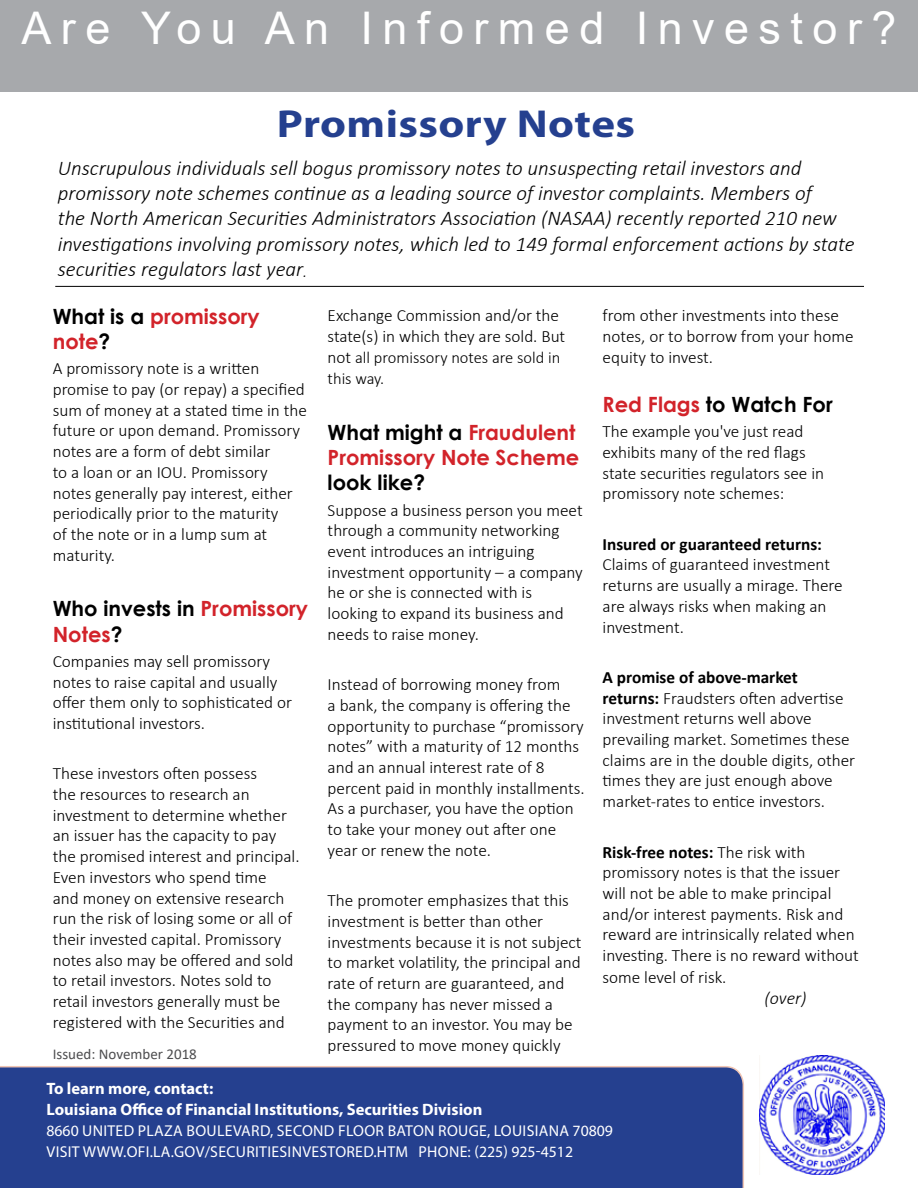
<style>
.page{position:relative;width:918px;height:1188px;background:#fff}
.page>*{position:absolute;margin:0;border:0;box-sizing:border-box;transform-origin:0 0}
.t1{font:45px "Arial";letter-spacing:.21em;color:#fff}
.t2{font:700 39.15px "Myriad Pro";letter-spacing:.01em;color:#25408f;scale:1.15 1}
.t3{font:italic 300 21px/25.5px "Calibri";color:#000}
.t4{font:700 21px/25.2px "Century Gothic";color:#d2232a}
.t5{font:700 21px "Century Gothic";color:#000}
.t6{font:italic 300 18px "Calibri";color:#000}
.t7{font:300 17.25px/20.7px "Calibri";color:#000}
.t8{font:700 17.25px "Calibri";color:#000}
.t9{font:700 16.5px/21px "Myriad Pro";color:#fff}
.t10{font:300 16.5px/21.6px "Calibri";color:#000}
.t11{font:15.75px/21px "Myriad Pro";letter-spacing:.02em;color:#fff}
.t12{font:15px "Calibri";color:#4d4d4f}
.s1{font-size:16.5px}
.s2{color:#000}
.s3{font-size:17.25px}
.s4{color:#d2232a}
.s5{font-weight:700}
</style>
<div class="page">
<div style="left:0;top:0;width:918px;height:92px;background:#a7a9ac"></div>
<div style="left:0;top:1066px;width:744px;height:122px;background:#25408f"></div>
<hr style="left:55px;top:286px;width:809px;height:1px;background:#000">
<img style="left:759px;top:1055px;width:126px;height:119px">
<h1 class="t1" style="left:21px;top:-3px;width:876px">Are You An Informed Investor?</h1>
<h2 class="t2" style="left:277px;top:99px;width:313px">Promissory Notes</h2>
<p class="t3" style="left:58px;top:155px;width:798px">Unscrupulous individuals sell bogus promissory notes to unsuspecting retail investors and promissory note schemes continue as a leading source of investor complaints. Members of<br>the North American Securities Administrators Association (NASAA) recently reported 210 new investigations involving promissory notes, which led to 149 formal enforcement actions by state securities regulators last year<span class="s1">.</span></p>
<p class="t4" style="left:53px;top:303px;width:209px"><span class="s2">What is a</span> promissory note<span class="s2">?</span></p>
<p class="t7" style="left:53px;top:358px;width:256px">A promissory note is a written promise to pay (or repay) a specified sum of money at a stated time in the future or upon demand. Promissory notes are a form of debt similar<br>to a loan or an IOU. Promissory notes generally pay interest, either periodically prior to the maturity<br>of the note or in a lump sum at maturity.</p>
<p class="t4" style="left:53px;top:595px;width:257px"><span class="s2">Who invests in</span> Promissory<br>Notes<span class="s2">?</span></p>
<p class="t7" style="left:53px;top:651px;width:241px">Companies may sell promissory notes to raise capital and usually offer them only to sophisticated or institutional investors.</p>
<p class="t7" style="left:53px;top:763px;width:248px">These investors often possess<br>the resources to research an investment to determine whether an issuer has the capacity to pay the promised interest and principal.<br>Even investors who spend time<br>and money on extensive research run the risk of losing some or all of their invested capital. Promissory notes also may be offered and sold to retail investors. Notes sold to retail investors generally must be registered with the Securities and</p>
<p class="t12" style="left:53px;top:1044px;width:146px">Issued: November 2018</p>
<p class="t7" style="left:328px;top:305px;width:239px">Exchange Commission and/or the state(s) in which they are sold. But</p>
<p class="t10" style="left:328px;top:346px;width:234px"><span class="s3">not</span> all promissory notes are sold in this way.</p>
<p class="t4" style="left:328px;top:419px;width:253px"><span class="s2">What might a</span> Fraudulent<br>Promissory Note Scheme</p>
<p class="t5" style="left:328px;top:467px;width:99px">look like?</p>
<p class="t7" style="left:328px;top:499px;width:257px">Suppose a business person you meet through a community networking event introduces an intriguing investment opportunity – a company he or she is connected with is looking to expand its business and needs to raise money.</p>
<p class="t7" style="left:328px;top:674px;width:258px">Instead of borrowing money from<br>a bank, the company is offering the opportunity to purchase “promissory notes” with a maturity of 12 months and an annual interest rate of 8 percent paid in monthly installments.<br>As a purchaser, you have the option to take your money out after one year or renew the note.</p>
<p class="t7" style="left:328px;top:890px;width:256px">The promoter emphasizes that this investment is better than other investments because it is not subject to market volatility, the principal and rate of return are guaranteed, and the company has never missed a payment to an investor. You may be pressured to move money quickly</p>
<p class="t7" style="left:603px;top:305px;width:253px">from other investments into these notes, or to borrow from your home equity to invest.</p>
<p class="t5" style="left:603px;top:388px;width:232px"><span class="s4">Red Flags</span> to Watch For</p>
<p class="t7" style="left:603px;top:421px;width:223px">The example you've just read exhibits many of the red flags state securities regulators see in promissory note schemes:</p>
<p class="t8" style="left:603px;top:532px;width:221px">Insured or guaranteed returns:</p>
<p class="t7" style="left:603px;top:554px;width:242px">Claims of guaranteed investment returns are usually a mirage. There are always risks when making an investment.</p>
<p class="t7" style="left:603px;top:667px;width:254px"><span class="s5">A promise of above-market returns:</span> Fraudsters often advertise investment returns well above prevailing market. Sometimes these claims are in the double digits, other times they are just enough above market-rates to entice investors.</p>
<p class="t7" style="left:603px;top:841px;width:258px"><span class="s5">Risk-free notes:</span> The risk with promissory notes is that the issuer will not be able to make principal and/or interest payments. Risk and reward are intrinsically related when investing. There is no reward without some level of risk.</p>
<p class="t6" style="left:765px;top:987px;width:44px">(over)</p>
<p class="t9" style="left:46px;top:1077px;width:437px">To learn more, contact:<br>Louisiana Office of Financial Institutions, Securities Division</p>
<p class="t11" style="left:46px;top:1120px;width:568px">8660 UNITED PLAZA BOULEVARD, SECOND FLOOR BATON ROUGE, LOUISIANA 70809<br>VISIT WWW.OFI.LA.GOV/SECURITIESINVESTORED.HTM PHONE: (225) 925-4512</p>
</div>
